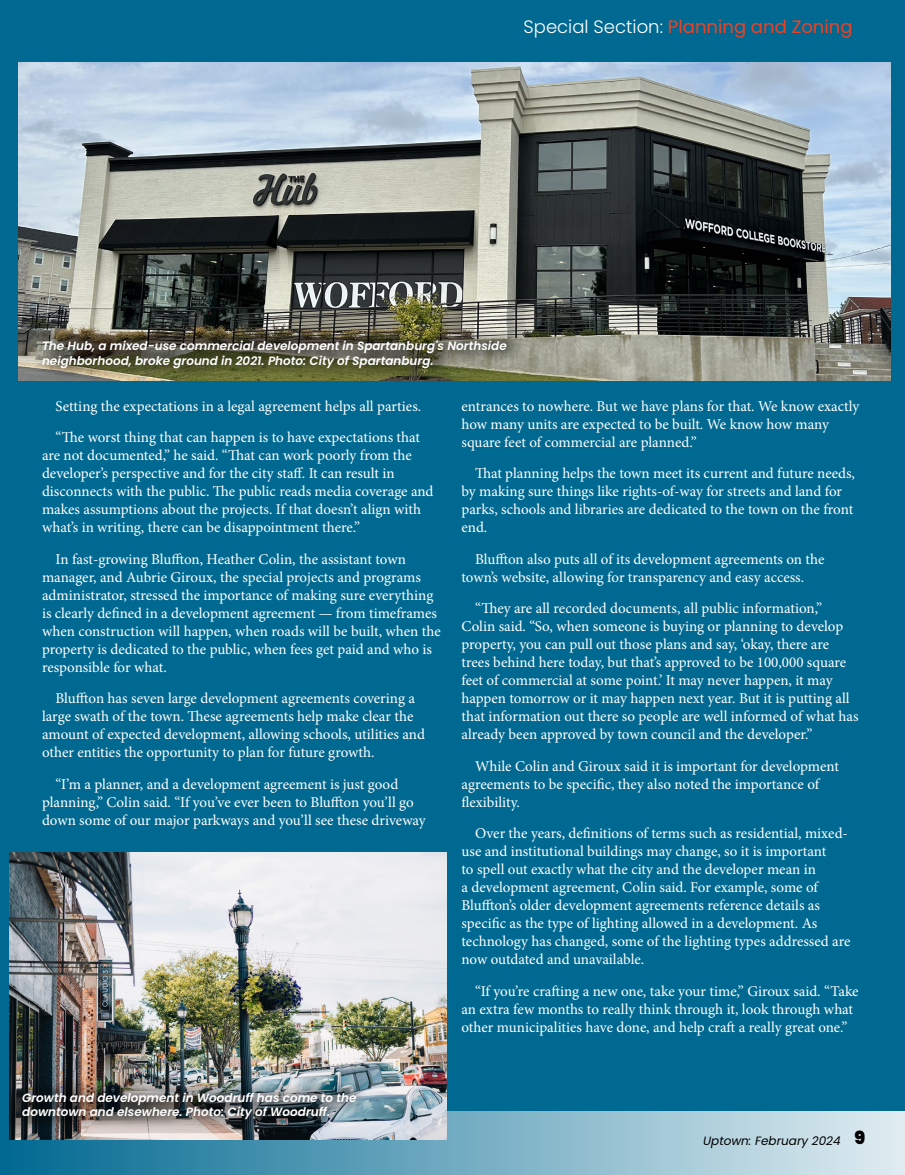
<style>
.page{position:relative;width:905px;height:1175px;background:#fff}
.page>*{position:absolute;margin:0;border:0;box-sizing:border-box;transform-origin:0 0}
.t1{font:18px "Poppins";color:#ef4123}
.t2{font:15px/18px "Minion Pro";letter-spacing:-.005em;color:#fff}
.t3{font:italic 600 12px/14.4px "Poppins";color:#fff}
.t4{font:italic 12px "Poppins";color:#000}
.s1{font-weight:300;color:#fff}
.s2{font-weight:900;font-style:normal;font-size:18px}
</style>
<div class="page">
<div style="left:0;top:0;width:904px;height:1174px;background:#006991"></div>
<div style="left:2px;top:1112px;width:902px;height:62px;background:linear-gradient(to right,#016991,#e0ecf1)"></div>
<hr style="left:0;top:1112px;width:1px;height:62px;background:#fff">
<img style="left:18px;top:62px;width:872px;height:318px">
<img style="left:9px;top:852px;width:437px;height:287px">
<img style="left:35px;top:327px;width:492px;height:54px">
<img style="left:9px;top:1078px;width:361px;height:54px">
<p class="t1" style="left:523px;top:17px;width:330px"><span class="s1">Special Section:</span> Planning and Zoning</p>
<p class="t3" style="left:42px;top:339px;width:466px">The Hub, a mixed-use commercial development in Spartanburg's Northside neighborhood, broke ground in 2021. Photo: City of Spartanburg.</p>
<p class="t2" style="left:56px;top:390px;width:367px;line-height:31.5px">Setting the expectations in a legal agreement helps all parties. “The worst thing that can happen is to have expectations that</p>
<p class="t2" style="left:42px;top:446px;width:393px">are not documented,” he said. “That can work poorly from the developer’s perspective and for the city staff. It can result in disconnects with the public. The public reads media coverage and makes assumptions about the projects. If that doesn’t align with what’s in writing, there can be disappointment there.”</p>
<p class="t2" style="left:42px;top:550px;width:400px;text-indent:14px">In fast-growing Bluffton, Heather Colin, the assistant town manager, and Aubrie Giroux, the special projects and programs administrator, stressed the importance of making sure everything is clearly defined in a development agreement — from timeframes when construction will happen, when roads will be built, when the property is dedicated to the public, when fees get paid and who is responsible for what.</p>
<p class="t2" style="left:42px;top:689px;width:384px;text-indent:14px">Bluffton has seven large development agreements covering a large swath of the town. These agreements help make clear the amount of expected development, allowing schools, utilities and other entities the opportunity to plan for future growth.</p>
<p class="t2" style="left:42px;top:775px;width:385px;text-indent:14px">“I’m a planner, and a development agreement is just good planning,” Colin said. “If you’ve ever been to Bluffton you’ll go down some of our major parkways and you’ll see these driveway</p>
<p class="t2" style="left:461px;top:397px;width:399px">entrances to nowhere. But we have plans for that. We know exactly how many units are expected to be built. We know how many square feet of commercial are planned.”</p>
<p class="t2" style="left:461px;top:464px;width:395px;text-indent:14px">That planning helps the town meet its current and future needs, by making sure things like rights-of-way for streets and land for parks, schools and libraries are dedicated to the town on the front end.</p>
<p class="t2" style="left:461px;top:550px;width:364px;text-indent:14px">Bluffton also puts all of its development agreements on the town’s website, allowing for transparency and easy access.</p>
<p class="t2" style="left:461px;top:599px;width:398px;text-indent:14px">“They are all recorded documents, all public information,” Colin said. “So, when someone is buying or planning to develop property, you can pull out those plans and say, ‘okay, there are trees behind here today, but that’s approved to be 100,000 square feet of commercial at some point.’ It may never happen, it may happen tomorrow or it may happen next year. But it is putting all that information out there so people are well informed of what has already been approved by town council and the developer.”</p>
<p class="t2" style="left:461px;top:757px;width:379px;text-indent:14px">While Colin and Giroux said it is important for development agreements to be specific, they also noted the importance of flexibility.</p>
<p class="t2" style="left:461px;top:824px;width:390px;text-indent:14px">Over the years, definitions of terms such as residential, mixed&shy;use and institutional buildings may change, so it is important<br>to spell out exactly what the city and the developer mean in<br>a development agreement, Colin said. For example, some of Bluffton’s older development agreements reference details as specific as the type of lighting allowed in a development. As technology has changed, some of the lighting types addressed are now outdated and unavailable.</p>
<p class="t2" style="left:461px;top:982px;width:398px;text-indent:14px">“If you’re crafting a new one, take your time,” Giroux said. “Take an extra few months to really think through it, look through what other municipalities have done, and help craft a really great one.”</p>
<p class="t3" style="left:22px;top:1090px;width:336px">Growth and development in Woodruff has come to the downtown and elsewhere. Photo: City of Woodruff.</p>
<p class="t4" style="left:703px;top:1133px;width:164px">Uptown: February 2024 <span class="s2">9</span></p>
</div>
